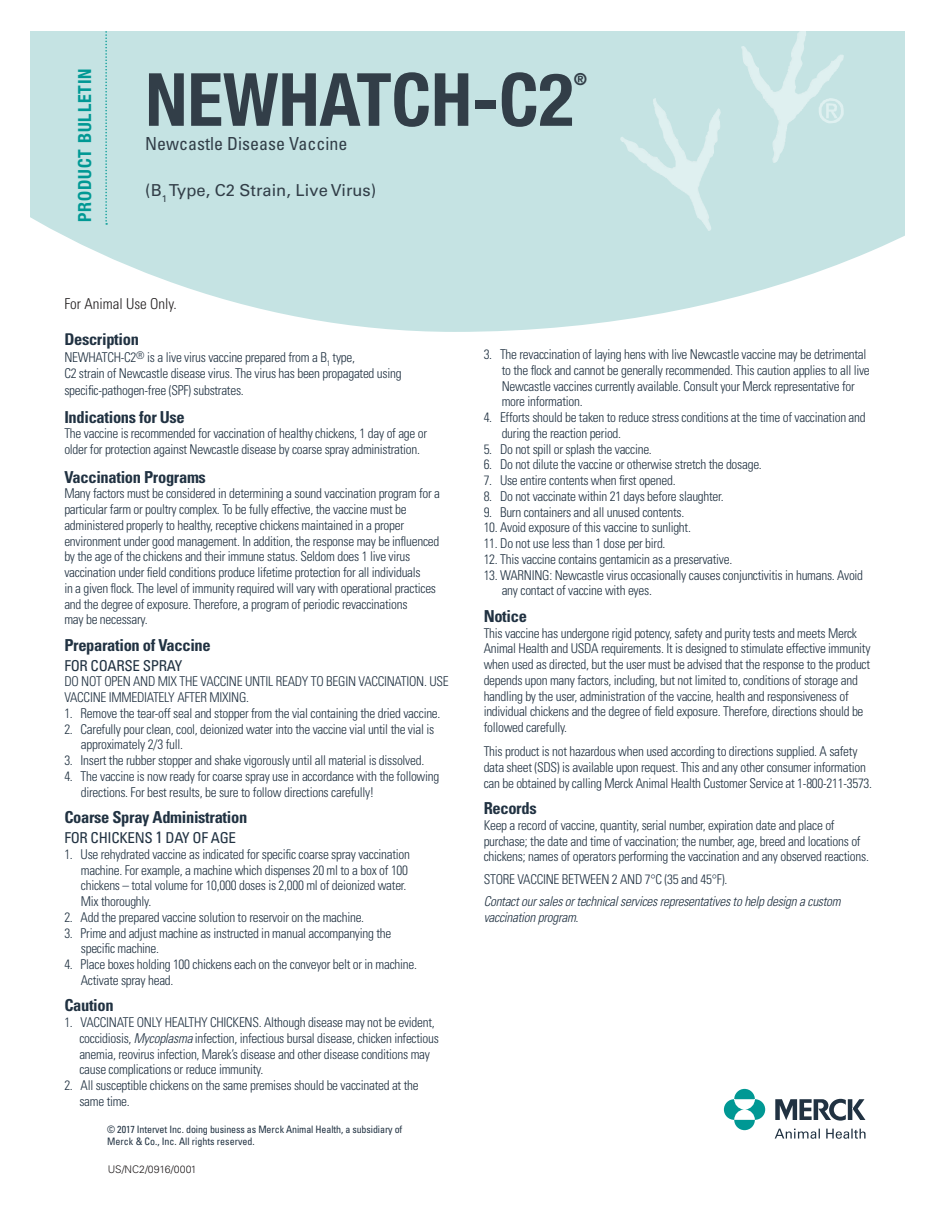
<style>
.page{position:relative;width:936px;height:1206px;background:#fff}
.page>*{position:absolute;margin:0;border:0;box-sizing:border-box;transform-origin:0 0}
.t1{font:700 condensed 73.5px "Helvetica Neue";color:#323e48}
.t2{font:condensed 18px "Univers";color:#323e48}
.t3{font:700 condensed 18px "Helvetica Neue";letter-spacing:.05em;color:#009894}
.t4{font:700 condensed 16.65px "Helvetica Neue";color:#323e48}
.t5{font:700 condensed 16.5px "Univers";letter-spacing:-.02em;color:#213242}
.t6{font:16.5px "Univers";color:#323e48}
.t7{font:condensed 15px "Univers";letter-spacing:-.02em;color:#213242}
.t8{font:300 condensed 15px "Univers";color:#231f20}
.t9{font:300 condensed 13.5px/15.8px "Univers";letter-spacing:-.02em;color:#213242}
.t10{font:italic 300 condensed 13.5px/15.8px "Univers";letter-spacing:-.02em;color:#213242}
.t11{font:300 10.5px "Univers";color:#231f20}
.t12{font:condensed 10.2px/12.3px "Univers LT Std";letter-spacing:-.01em;color:#213242}
.s1{font-size:16.5px}
.s2{font-style:italic}
</style>
<div class="page">
<svg style="left:30px;top:31px;width:875px;height:301px;background:#cce6e6"></svg>
<img style="left:741px;top:31px;width:103px;height:132px">
<svg style="left:105px;top:31px;width:2px;height:194px"></svg>
<img style="left:65px;top:333px;width:57px;height:1px">
<svg style="left:724px;top:1089px;width:41px;height:41px"></svg>
<svg style="left:775px;top:1099px;width:91px;height:40px"></svg>
<h2 class="t3" style="left:70px;top:222px;width:156px;rotate:-90deg">PRODUCT BULLETIN</h2>
<h1 class="t1" style="left:145px;top:55px;width:430px">NEWHATCH-C2</h1>
<p class="t4" style="left:574px;top:69px;width:15px">®</p>
<h2 class="t2" style="left:145px;top:132px;width:204px">Newcastle Disease Vaccine</h2>
<p class="t6" style="left:145px;top:181px;width:233px">(B<sub>1</sub> Type, C2 Strain, Live Virus)</p>
<p class="t8" style="left:64px;top:295px;width:114px">For Animal Use Only.</p>
<p class="t5" style="left:64px;top:329px;width:76px">Description</p>
<p class="t9" style="left:64px;top:349px;width:339px;line-height:16.5px">NEWHATCH-C2<sup>®</sup> is a live virus vaccine prepared from a B<sub>1</sub> type,<br>C2 strain of Newcastle disease virus. The virus has been propagated using specific-pathogen-free (SPF) substrates.</p>
<p class="t5" style="left:64px;top:407px;width:122px">Indications for Use</p>
<p class="t9" style="left:64px;top:425px;width:364px">The vaccine is recommended for vaccination of healthy chickens, 1 day of age or older for protection against Newcastle disease by coarse spray administration.</p>
<p class="t5" style="left:64px;top:467px;width:143px">Vaccination Programs</p>
<p class="t9" style="left:64px;top:486px;width:377px">Many factors must be considered in determining a sound vaccination program for a particular farm or poultry complex. To be fully effective, the vaccine must be administered properly to healthy, receptive chickens maintained in a proper environment under good management. In addition, the response may be influenced by the age of the chickens and their immune status. Seldom does 1 live virus vaccination under field conditions produce lifetime protection for all individuals<br>in a given flock. The level of immunity required will vary with operational practices and the degree of exposure. Therefore, a program of periodic revaccinations<br>may be necessary.</p>
<p class="t5" style="left:64px;top:635px;width:148px">Preparation of Vaccine</p>
<p class="t7" style="left:64px;top:656px;width:119px">FOR COARSE SPRAY</p>
<p class="t9" style="left:64px;top:674px;width:386px">DO NOT OPEN AND MIX THE VACCINE UNTIL READY TO BEGIN VACCINATION. USE<br>VACCINE IMMEDIATELY AFTER MIXING.</p>
<p class="t9" style="left:64px;top:705px;width:378px">1. Remove the tear-off seal and stopper from the vial containing the dried vaccine.</p>
<p class="t9" style="left:81px;top:721px;width:355px;text-indent:-16px">2. Carefully pour clean, cool, deionized water into the vaccine vial until the vial is approximately 2/3 full.</p>
<p class="t9" style="left:64px;top:753px;width:362px">3. Insert the rubber stopper and shake vigorously until all material is dissolved.</p>
<p class="t9" style="left:81px;top:768px;width:360px;text-indent:-16px">4. The vaccine is now ready for coarse spray use in accordance with the following directions. For best results, be sure to follow directions carefully!</p>
<p class="t5" style="left:64px;top:807px;width:184px">Coarse Spray Administration</p>
<p class="t7" style="left:64px;top:828px;width:173px">FOR CHICKENS <span class="s1">1</span> DAY OF AGE</p>
<p class="t9" style="left:81px;top:846px;width:331px;text-indent:-16px">1. Use rehydrated vaccine as indicated for specific coarse spray vaccination machine. For example, a machine which dispenses 20 ml to a box of 100 chickens – total volume for 10,000 doses is 2,000 ml of deionized water.<br>Mix thoroughly.</p>
<p class="t9" style="left:64px;top:909px;width:301px">2. Add the prepared vaccine solution to reservoir on the machine.</p>
<p class="t9" style="left:81px;top:925px;width:312px;text-indent:-16px">3. Prime and adjust machine as instructed in manual accompanying the specific machine.</p>
<p class="t9" style="left:81px;top:956px;width:338px;text-indent:-16px">4. Place boxes holding 100 chickens each on the conveyor belt or in machine.<br>Activate spray head.</p>
<p class="t5" style="left:64px;top:995px;width:51px">Caution</p>
<p class="t9" style="left:79px;top:1014px;width:361px;text-indent:-15px">1. VACCINATE ONLY HEALTHY CHICKENS. Although disease may not be evident, coccidiosis, <span class="s2">Mycoplasma</span> infection, infectious bursal disease, chicken infectious anemia, reovirus infection, Marek’s disease and other disease conditions may cause complications or reduce immunity.</p>
<p class="t9" style="left:79px;top:1077px;width:341px;text-indent:-15px">2. All susceptible chickens on the same premises should be vaccinated at the same time.</p>
<p class="t12" style="left:107px;top:1123px;width:297px">© 2017 Intervet Inc. doing business as Merck Animal Health, a subsidiary of<br>Merck &amp; Co., Inc. All rights reserved.</p>
<p class="t11" style="left:108px;top:1163px;width:90px">US/NC2/0916/0001</p>
<p class="t9" style="left:502px;top:346px;width:370px;text-indent:-18px">3. The revaccination of laying hens with live Newcastle vaccine may be detrimental to the flock and cannot be generally recommended. This caution applies to all live Newcastle vaccines currently available. Consult your Merck representative for more information.</p>
<p class="t9" style="left:502px;top:409px;width:366px;text-indent:-18px">4. Efforts should be taken to reduce stress conditions at the time of vaccination and during the reaction period.</p>
<p class="t9" style="left:484px;top:441px;width:170px">5. Do not spill or splash the vaccine.</p>
<p class="t9" style="left:484px;top:457px;width:280px">6. Do not dilute the vaccine or otherwise stretch the dosage.</p>
<p class="t9" style="left:484px;top:472px;width:193px">7. Use entire contents when first opened.</p>
<p class="t9" style="left:484px;top:488px;width:241px">8. Do not vaccinate within 21 days before slaughter.</p>
<p class="t9" style="left:484px;top:504px;width:202px">9. Burn containers and all unused contents.</p>
<p class="t9" style="left:484px;top:520px;width:209px">10. Avoid exposure of this vaccine to sunlight.</p>
<p class="t9" style="left:484px;top:535px;width:183px">11. Do not use less than 1 dose per bird.</p>
<p class="t9" style="left:484px;top:551px;width:250px">12. This vaccine contains gentamicin as a preservative.</p>
<p class="t9" style="left:502px;top:567px;width:363px;text-indent:-18px">13. WARNING: Newcastle virus occasionally causes conjunctivitis in humans. Avoid any contact of vaccine with eyes.</p>
<p class="t5" style="left:484px;top:606px;width:45px">Notice</p>
<p class="t9" style="left:484px;top:625px;width:388px">This vaccine has undergone rigid potency, safety and purity tests and meets Merck Animal Health and USDA requirements. It is designed to stimulate effective immunity when used as directed, but the user must be advised that the response to the product depends upon many factors, including, but not limited to, conditions of storage and handling by the user, administration of the vaccine, health and responsiveness of individual chickens and the degree of field exposure. Therefore, directions should be followed carefully.</p>
<p class="t9" style="left:484px;top:743px;width:390px">This product is not hazardous when used according to directions supplied. A safety data sheet (SDS) is available upon request. This and any other consumer information can be obtained by calling Merck Animal Health Customer Service at 1-800-211-3573.</p>
<p class="t5" style="left:484px;top:798px;width:55px">Records</p>
<p class="t9" style="left:484px;top:817px;width:387px">Keep a record of vaccine, quantity, serial number, expiration date and place of purchase; the date and time of vaccination; the number, age, breed and locations of chickens; names of operators performing the vaccination and any observed reactions.</p>
<p class="t9" style="left:484px;top:871px;width:245px">STORE VACCINE BETWEEN 2 AND 7°C (35 and 45°F).</p>
<p class="t10" style="left:484px;top:894px;width:358px">Contact our sales or technical services representatives to help design a custom vaccination program.</p>
</div>
